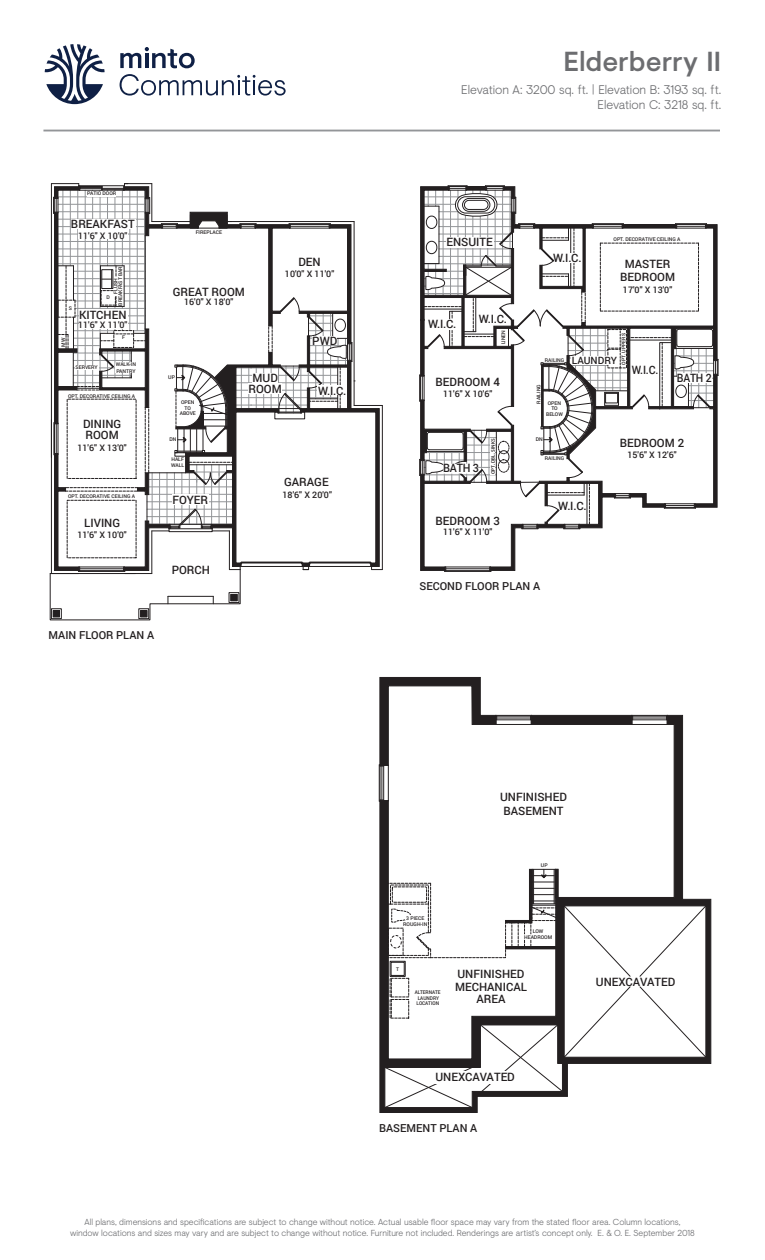
<style>
.page{position:relative;width:765px;height:1260px;background:#fff}
.page>*{position:absolute;margin:0;border:0;box-sizing:border-box;transform-origin:0 0}
.t1{font:500 27.5px "Visuelt";color:#6c6d70}
.t2{font:300 12.5px "Visuelt";color:#6c6d70}
.t3{font:500 11.5px/12.5px "Roboto";color:#231f20;text-align:center}
.t4{font:500 11.5px "Roboto";color:#231f20;scale:.94 1}
.t5{font:500 11.5px "Roboto";color:#231f20;scale:.92 1}
.t6{font:500 11.5px "Roboto";color:#231f20;scale:.95 1}
.t7{font:500 11px "Roboto";color:#231f20}
.t8{font:500 10px "Roboto";color:#231f20}
.t9{font:500 8.88px "Roboto";color:#231f20}
.t10{font:300 8.75px/11.2px "Visuelt";letter-spacing:-.005em;color:#6c6d70;text-align:center}
.t11{font:500 5.12px/5.4px "Roboto";color:#231f20;text-align:center}
.t12{font:500 5.12px/5.5px "Roboto";color:#231f20;text-align:center;scale:.93 1}
.t13{font:600 5.12px "Myriad Pro";color:#231f20}
</style>
<div class="page">
<hr style="left:43px;top:130px;width:677px;height:1px;background:#939598">
<svg style="left:45px;top:44px;width:60px;height:60px"></svg>
<svg style="left:120px;top:47px;width:75px;height:21px"></svg>
<svg style="left:120px;top:74px;width:166px;height:22px"></svg>
<svg style="left:53px;top:197px;width:1px;height:17px"></svg>
<hr style="left:51px;top:184px;width:1px;height:390px;background:#231f20">
<hr style="left:152px;top:184px;width:1px;height:38px;background:#231f20">
<hr style="left:382px;top:405px;width:1px;height:165px;background:#231f20">
<svg style="left:51px;top:183px;width:101px;height:7px"></svg>
<svg style="left:54px;top:187px;width:301px;height:78px"></svg>
<svg style="left:50px;top:265px;width:332px;height:355px"></svg>
<svg style="left:419px;top:186px;width:300px;height:386px"></svg>
<svg style="left:190px;top:215px;width:41px;height:14px"></svg>
<hr style="left:379px;top:765px;width:1px;height:36px;background:#231f20">
<svg style="left:379px;top:677px;width:119px;height:90px"></svg>
<svg style="left:380px;top:715px;width:331px;height:398px"></svg>
<div style="left:556px;top:869px;width:2px;height:29px;border:1px solid #231f20"></div>
<div style="left:529px;top:869px;width:3px;height:54px;border:1px solid #231f20"></div>
<div style="left:505px;top:920px;width:27px;height:3px;border:1px solid #231f20"></div>
<div style="left:505px;top:946px;width:51px;height:3px;border:1px solid #231f20"></div>
<p class="t11" style="left:87px;top:191px;width:31px">PATIO DOOR</p>
<p class="t3" style="left:71px;top:218px;width:65px">BREAKFAST</p>
<p class="t9" style="left:78px;top:230px;width:51px">11'6" X 10'0"</p>
<p class="t11" style="left:196px;top:229px;width:28px">FIREPLACE</p>
<h1 class="t1" style="left:563px;top:41px;width:159px">Elderberry II</h1>
<p class="t2" style="left:461px;top:81px;width:262px">Elevation A: 3200 sq. ft. | Elevation B: 3193 sq. ft.</p>
<p class="t2" style="left:598px;top:96px;width:125px">Elevation C: 3218 sq. ft.</p>
<p class="t3" style="left:446px;top:235px;width:48px">ENSUITE</p>
<p class="t11" style="left:614px;top:236px;width:68px">OPT. DECORATIVE CEILING A</p>
<p class="t3" style="left:553px;top:252px;width:30px">W.I.C.</p>
<p class="t3" style="left:298px;top:255px;width:24px">DEN</p>
<p class="t3" style="left:620px;top:258px;width:56px">MASTER<br>BEDROOM</p>
<p class="t11" style="left:113px;top:306px;width:41px;line-height:4.9px;rotate:-90deg">FLUSH<br>BREAKFAST BAR</p>
<p class="t9" style="left:285px;top:267px;width:51px">10'0" X 11'0"</p>
<p class="t9" style="left:623px;top:283px;width:51px">17'0" X 13'0"</p>
<p class="t3" style="left:173px;top:285px;width:74px">GREAT ROOM</p>
<p class="t11" style="left:107px;top:295px;width:5px">D</p>
<p class="t9" style="left:184px;top:295px;width:51px">16'0" X 18'0"</p>
<p class="t11" style="left:69px;top:305px;width:5px">S</p>
<p class="t3" style="left:79px;top:308px;width:49px">KITCHEN</p>
<p class="t3" style="left:479px;top:312px;width:30px">W.I.C.</p>
<p class="t3" style="left:428px;top:318px;width:30px">W.I.C.</p>
<p class="t9" style="left:78px;top:319px;width:51px">11'6" X 11'0"</p>
<p class="t11" style="left:501px;top:344px;width:16px;rotate:-90deg">LINEN</p>
<p class="t11" style="left:60px;top:347px;width:10px;rotate:-90deg">MW</p>
<p class="t11" style="left:621px;top:365px;width:33px;rotate:-90deg">OPT. UPPERS</p>
<p class="t11" style="left:122px;top:334px;width:4px">F</p>
<p class="t3" style="left:312px;top:334px;width:27px">PWD</p>
<p class="t8" style="left:572px;top:353px;width:47px">LAUNDRY</p>
<p class="t11" style="left:545px;top:357px;width:21px">RAILING</p>
<p class="t11" style="left:76px;top:365px;width:24px">SERVERY</p>
<p class="t11" style="left:116px;top:361px;width:22px;line-height:6.2px;text-align:left">WALK-IN<br>PANTRY</p>
<p class="t4" style="left:632px;top:362px;width:30px">W.I.C.</p>
<p class="t3" style="left:249px;top:372px;width:35px;line-height:11.2px">MUD<br>ROOM</p>
<p class="t5" style="left:677px;top:370px;width:39px">BATH 2</p>
<p class="t11" style="left:168px;top:374px;width:8px">UP</p>
<p class="t3" style="left:436px;top:376px;width:66px">BEDROOM 4</p>
<p class="t11" style="left:536px;top:404px;width:21px;rotate:-90deg">RAILING</p>
<p class="t3" style="left:318px;top:384px;width:30px">W.I.C.</p>
<p class="t9" style="left:443px;top:388px;width:51px">11'6" X 10'6"</p>
<p class="t11" style="left:68px;top:393px;width:68px">OPT. DECORATIVE CEILING A</p>
<p class="t11" style="left:180px;top:399px;width:18px">OPEN<br>TO<br>ABOVE</p>
<p class="t11" style="left:546px;top:400px;width:18px">OPEN<br>TO<br>BELOW</p>
<p class="t3" style="left:83px;top:418px;width:40px;line-height:11.2px;text-align:left">DINING<br>ROOM</p>
<p class="t9" style="left:78px;top:442px;width:51px">11'6" X 13'0"</p>
<p class="t11" style="left:169px;top:436px;width:8px">DN</p>
<p class="t11" style="left:536px;top:436px;width:8px">DN</p>
<p class="t13" style="left:490px;top:474px;width:37px;rotate:-90deg">OPT. DBL. SINKS</p>
<p class="t11" style="left:545px;top:455px;width:21px">RAILING</p>
<p class="t11" style="left:171px;top:457px;width:15px;text-align:left">HALF<br>WALL</p>
<p class="t6" style="left:443px;top:460px;width:39px">BATH 3</p>
<p class="t3" style="left:284px;top:476px;width:46px">GARAGE</p>
<p class="t11" style="left:68px;top:493px;width:68px">OPT. DECORATIVE CEILING A</p>
<p class="t3" style="left:173px;top:493px;width:37px">FOYER</p>
<p class="t9" style="left:283px;top:488px;width:51px">18'6" X 20'0"</p>
<p class="t3" style="left:558px;top:499px;width:30px">W.I.C.</p>
<p class="t3" style="left:84px;top:517px;width:38px">LIVING</p>
<p class="t9" style="left:78px;top:528px;width:51px">11'6" X 10'0"</p>
<p class="t3" style="left:436px;top:514px;width:66px">BEDROOM 3</p>
<p class="t9" style="left:443px;top:526px;width:51px">11'6" X 11'0"</p>
<p class="t3" style="left:172px;top:563px;width:40px">PORCH</p>
<p class="t7" style="left:420px;top:578px;width:122px">SECOND FLOOR PLAN A</p>
<p class="t7" style="left:49px;top:627px;width:107px">MAIN FLOOR PLAN A</p>
<p class="t3" style="left:620px;top:436px;width:66px">BEDROOM 2</p>
<p class="t9" style="left:627px;top:448px;width:51px">15'6" X 12'6"</p>
<p class="t3" style="left:500px;top:790px;width:68px;line-height:13.8px;text-align:left">UNFINISHED<br>BASEMENT</p>
<p class="t11" style="left:541px;top:863px;width:8px">UP</p>
<p class="t11" style="left:403px;top:915px;width:26px;line-height:6.1px">3 PIECE<br>ROUGH-IN</p>
<p class="t11" style="left:396px;top:966px;width:4px">T</p>
<p class="t12" style="left:415px;top:989px;width:29px">ALTERNATE<br>LAUNDRY<br>LOCATION</p>
<p class="t11" style="left:524px;top:928px;width:30px;line-height:6.1px">LOW<br>HEADROOM</p>
<p class="t3" style="left:455px;top:968px;width:73px">UNFINISHED<br>MECHANICAL<br>AREA</p>
<p class="t3" style="left:435px;top:1071px;width:81px">UNEXCAVATED</p>
<p class="t7" style="left:379px;top:1120px;width:100px">BASEMENT PLAN A</p>
<p class="t3" style="left:596px;top:975px;width:81px">UNEXCAVATED</p>
<p class="t10" style="left:70px;top:1216px;width:626px">All plans, dimensions and specifications are subject to change without notice. Actual usable floor space may vary from the stated floor area. Column locations, window locations and sizes may vary and are subject to change without notice. Furniture not included. Renderings are artist’s concept only. E. &amp; O. E. September 2018</p>
</div>
